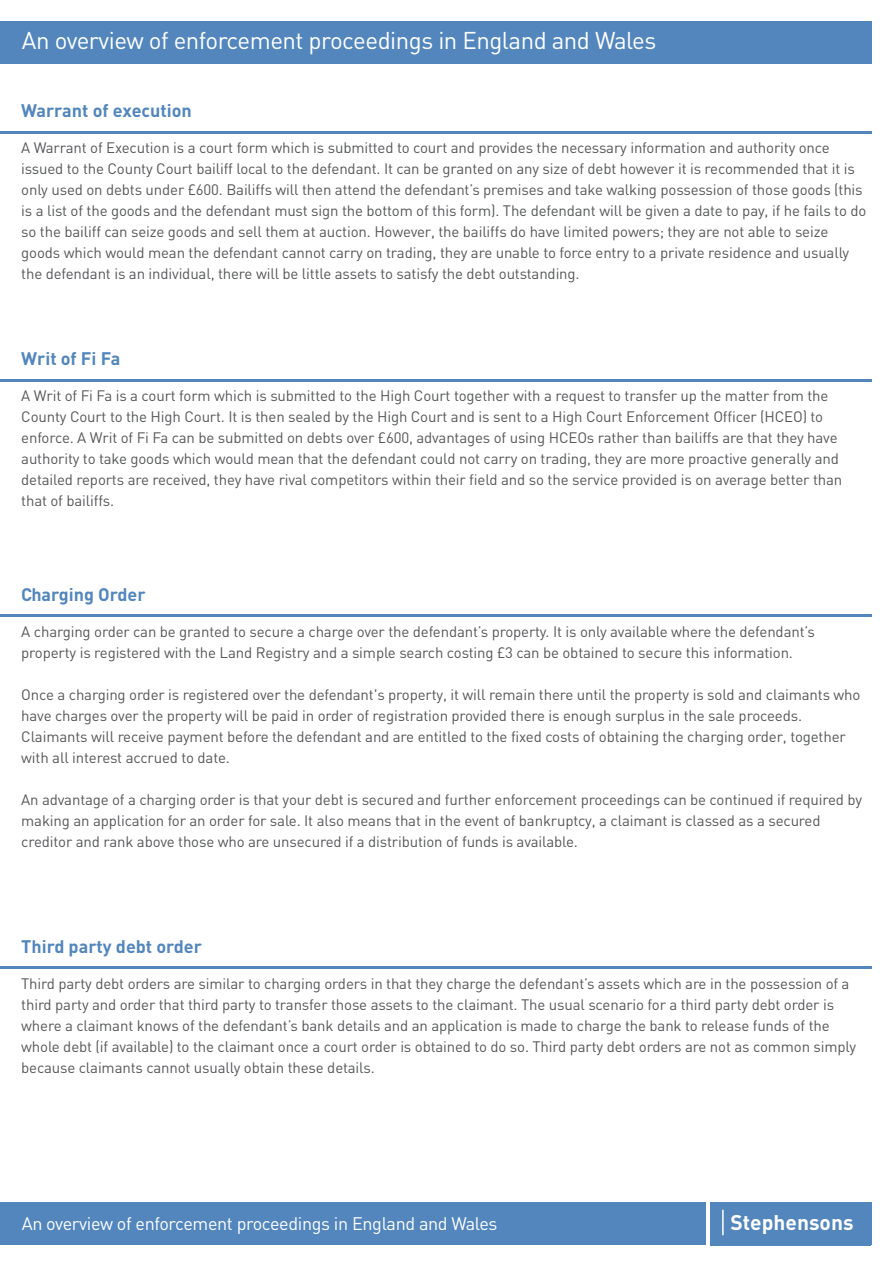
<style>
.page{position:relative;width:893px;height:1263px;background:#fff}
.page>*{position:absolute;margin:0;border:0;box-sizing:border-box;transform-origin:0 0}
.t1{font:24px "DIN";letter-spacing:-.02em;color:#fff}
.t2{font:700 21px "DIN";color:#fff}
.t3{font:700 18px "DIN";color:#5286bd}
.t4{font:18px "DIN";letter-spacing:-.02em;color:#fff}
.t5{font:15px/21px "DIN";letter-spacing:-.01em;color:#57585a}
</style>
<div class="page">
<hr style="left:0;top:379px;width:872px;height:2px;background:#5286bd">
<hr style="left:0;top:614px;width:872px;height:3px;background:#5286bd">
<hr style="left:0;top:966px;width:872px;height:2px;background:#5286bd">
<div style="left:0;top:21px;width:872px;height:43px;background:#5286bd"></div>
<div style="left:0;top:1202px;width:706px;height:43px;background:#5286bd"></div>
<div style="left:710px;top:1202px;width:160px;height:43px;background:#5286bd"></div>
<hr style="left:722px;top:1210px;width:2px;height:25px;background:#fff">
<hr style="left:0;top:131px;width:872px;height:2px;background:#5286bd">
<h1 class="t1" style="left:22px;top:26px;width:636px">An overview of enforcement proceedings in England and Wales</h1>
<p class="t3" style="left:21px;top:99px;width:172px">Warrant of execution</p>
<p class="t5" style="left:21px;top:137px;width:847px">A Warrant of Execution is a court form which is submitted to court and provides the necessary information and authority once issued to the County Court bailiff local to the defendant. It can be granted on any size of debt however it is recommended that it is only used on debts under £600. Bailiffs will then attend the defendant’s premises and take walking possession of those goods (this is a list of the goods and the defendant must sign the bottom of this form). The defendant will be given a date to pay, if he fails to do so the bailiff can seize goods and sell them at auction. However, the bailiffs do have limited powers; they are not able to seize goods which would mean the defendant cannot carry on trading, they are unable to force entry to a private residence and usually the defendant is an individual, there will be little assets to satisfy the debt outstanding.</p>
<p class="t3" style="left:21px;top:347px;width:101px">Writ of Fi Fa</p>
<p class="t5" style="left:21px;top:385px;width:822px">A Writ of Fi Fa is a court form which is submitted to the High Court together with a request to transfer up the matter from the County Court to the High Court. It is then sealed by the High Court and is sent to a High Court Enforcement Officer (HCEO) to enforce. A Writ of Fi Fa can be submitted on debts over £600, advantages of using HCEOs rather than bailiffs are that they have authority to take goods which would mean that the defendant could not carry on trading, they are more proactive generally and detailed reports are received, they have rival competitors within their field and so the service provided is on average better than that of bailiffs.</p>
<p class="t3" style="left:21px;top:583px;width:126px">Charging Order</p>
<p class="t5" style="left:21px;top:621px;width:795px">A charging order can be granted to secure a charge over the defendant’s property. It is only available where the defendant’s property is registered with the Land Registry and a simple search costing £3 can be obtained to secure this information.</p>
<p class="t5" style="left:21px;top:684px;width:841px">Once a charging order is registered over the defendant's property, it will remain there until the property is sold and claimants who have charges over the property will be paid in order of registration provided there is enough surplus in the sale proceeds.<br>Claimants will receive payment before the defendant and are entitled to the fixed costs of obtaining the charging order, together with all interest accrued to date.</p>
<p class="t5" style="left:21px;top:789px;width:842px">An advantage of a charging order is that your debt is secured and further enforcement proceedings can be continued if required by making an application for an order for sale. It also means that in the event of bankruptcy, a claimant is classed as a secured creditor and rank above those who are unsecured if a distribution of funds is available.</p>
<p class="t3" style="left:21px;top:934px;width:182px">Third party debt order</p>
<p class="t5" style="left:21px;top:972px;width:836px">Third party debt orders are similar to charging orders in that they charge the defendant’s assets which are in the possession of a third party and order that third party to transfer those assets to the claimant. The usual scenario for a third party debt order is where a claimant knows of the defendant’s bank details and an application is made to charge the bank to release funds of the whole debt (if available) to the claimant once a court order is obtained to do so. Third party debt orders are not as common simply because claimants cannot usually obtain these details.</p>
<p class="t4" style="left:22px;top:1212px;width:477px">An overview of enforcement proceedings in England and Wales</p>
<h2 class="t2" style="left:731px;top:1209px;width:124px">Stephensons</h2>
</div>
